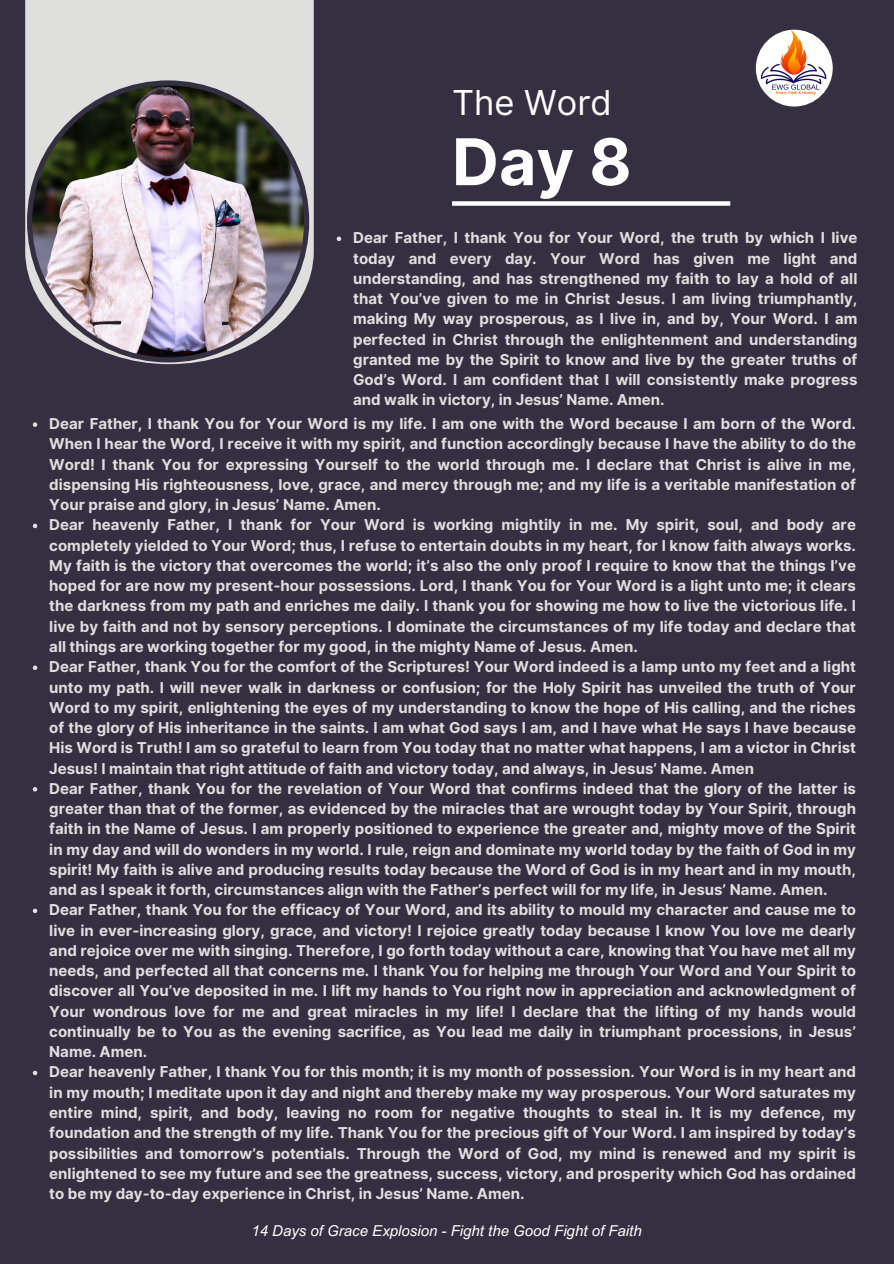
<style>
.page{position:relative;width:894px;height:1264px;background:#fff}
.page>*{position:absolute;margin:0;border:0;box-sizing:border-box;transform-origin:0 0}
.t1{font:700 64.5px "Inter";color:#fff}
.t2{font:34.35px "Inter";color:#fff}
.t3{font:700 15px/20.2px "Inter";color:#dfdfde;text-align:justify}
.t4{font:italic 15px "Arial MT Pro";color:#fff}
</style>
<div class="page">
<div style="left:0;top:0;width:893px;height:1263px;background:#352f42"></div>
<div style="left:25px;top:0;width:289px;height:364px;background:#dfdfde"></div>
<div style="left:452px;top:201px;width:278px;height:5px;background:#fff"></div>
<svg style="left:336px;top:236px;width:5px;height:5px"></svg>
<img style="left:27px;top:80px;width:282px;height:282px">
<svg style="left:33px;top:422px;width:4px;height:5px"></svg>
<svg style="left:33px;top:523px;width:4px;height:5px"></svg>
<svg style="left:33px;top:665px;width:4px;height:5px"></svg>
<svg style="left:33px;top:787px;width:4px;height:4px"></svg>
<svg style="left:33px;top:908px;width:4px;height:5px"></svg>
<svg style="left:33px;top:1070px;width:4px;height:5px"></svg>
<svg style="left:752px;top:27px;width:83px;height:83px"></svg>
<img style="left:755px;top:30px;width:77px;height:76px;border-radius:50%">
<p class="t2" style="left:452px;top:82px;width:161px">The Word</p>
<p class="t1" style="left:452px;top:123px;width:181px">Day 8</p>
<p class="t3" style="left:353px;top:228px;width:505px">Dear Father, I thank You for Your Word, the truth by which I live today and every day. Your Word has given me light and understanding, and has strengthened my faith to lay a hold of all that You’ve given to me in Christ Jesus. I am living triumphantly, making My way prosperous, as I live in, and by, Your Word. I am perfected in Christ through the enlightenment and understanding granted me by the Spirit to know and live by the greater truths of God’s Word. I am confident that I will consistently make progress and walk in victory, in Jesus’ Name. Amen.</p>
<h2 class="t3" style="left:49px;top:413px;width:808px">Dear Father, I thank You for Your Word is my life. I am one with the Word because I am born of the Word.<br>When I hear the Word, I receive it with my spirit, and function accordingly because I have the ability to do the Word! I thank You for expressing Yourself to the world through me. I declare that Christ is alive in me, dispensing His righteousness, love, grace, and mercy through me; and my life is a veritable manifestation of Your praise and glory, in Jesus’ Name. Amen.</h2>
<h1 class="t3" style="left:49px;top:515px;width:808px">Dear heavenly Father, I thank for Your Word is working mightily in me. My spirit, soul, and body are completely yielded to Your Word; thus, I refuse to entertain doubts in my heart, for I know faith always works.<br>My faith is the victory that overcomes the world; it’s also the only proof I require to know that the things I’ve hoped for are now my present-hour possessions. Lord, I thank You for Your Word is a light unto me; it clears the darkness from my path and enriches me daily. I thank you for showing me how to live the victorious life. I live by faith and not by sensory perceptions. I dominate the circumstances of my life today and declare that all things are working together for my good, in the mighty Name of Jesus. Amen.</h1>
<p class="t3" style="left:49px;top:656px;width:808px">Dear Father, thank You for the comfort of the Scriptures! Your Word indeed is a lamp unto my feet and a light unto my path. I will never walk in darkness or confusion; for the Holy Spirit has unveiled the truth of Your Word to my spirit, enlightening the eyes of my understanding to know the hope of His calling, and the riches of the glory of His inheritance in the saints. I am what God says I am, and I have what He says I have because His Word is Truth! I am so grateful to learn from You today that no matter what happens, I am a victor in Christ Jesus! I maintain that right attitude of faith and victory today, and always, in Jesus’ Name. Amen</p>
<p class="t3" style="left:49px;top:778px;width:808px">Dear Father, thank You for the revelation of Your Word that confirms indeed that the glory of the latter is greater than that of the former, as evidenced by the miracles that are wrought today by Your Spirit, through faith in the Name of Jesus. I am properly positioned to experience the greater and, mighty move of the Spirit in my day and will do wonders in my world. I rule, reign and dominate my world today by the faith of God in my spirit! My faith is alive and producing results today because the Word of God is in my heart and in my mouth, and as I speak it forth, circumstances align with the Father’s perfect will for my life, in Jesus’ Name. Amen.</p>
<p class="t3" style="left:49px;top:899px;width:808px">Dear Father, thank You for the efficacy of Your Word, and its ability to mould my character and cause me to live in ever-increasing glory, grace, and victory! I rejoice greatly today because I know You love me dearly and rejoice over me with singing. Therefore, I go forth today without a care, knowing that You have met all my needs, and perfected all that concerns me. I thank You for helping me through Your Word and Your Spirit to discover all You’ve deposited in me. I lift my hands to You right now in appreciation and acknowledgment of Your wondrous love for me and great miracles in my life! I declare that the lifting of my hands would continually be to You as the evening sacrifice, as You lead me daily in triumphant processions, in Jesus’ Name. Amen.</p>
<p class="t3" style="left:49px;top:1061px;width:808px">Dear heavenly Father, I thank You for this month; it is my month of possession. Your Word is in my heart and in my mouth; I meditate upon it day and night and thereby make my way prosperous. Your Word saturates my entire mind, spirit, and body, leaving no room for negative thoughts to steal in. It is my defence, my foundation and the strength of my life. Thank You for the precious gift of Your Word. I am inspired by today’s possibilities and tomorrow’s potentials. Through the Word of God, my mind is renewed and my spirit is enlightened to see my future and see the greatness, success, victory, and prosperity which God has ordained to be my day-to-day experience in Christ, in Jesus’ Name. Amen.</p>
<p class="t4" style="left:251px;top:1224px;width:392px">14 Days of Grace Explosion - Fight the Good Fight of Faith</p>
</div>
